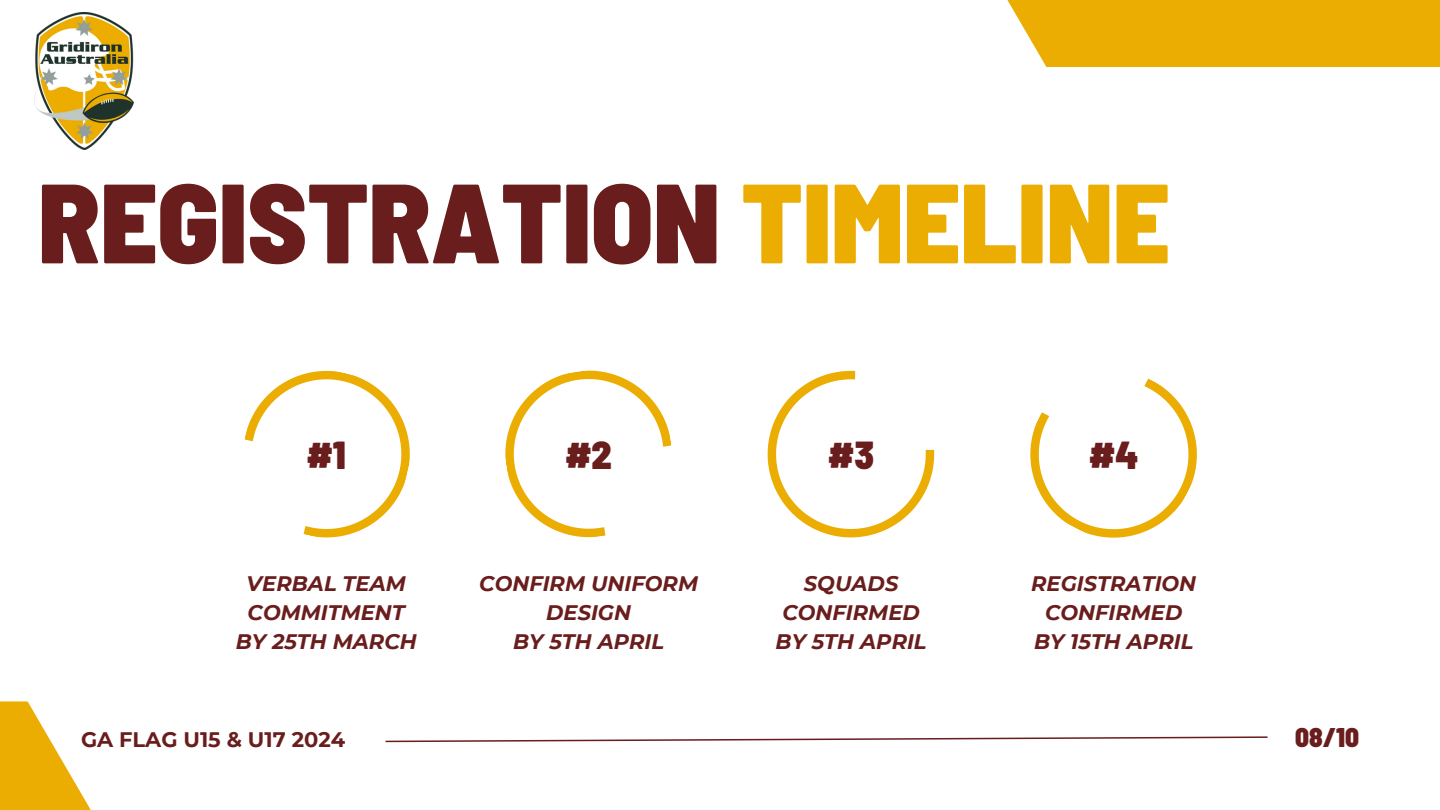
<style>
.page{position:relative;width:1440px;height:810px;background:#fff}
.page>*{position:absolute;margin:0;border:0;box-sizing:border-box;transform-origin:0 0}
.t1{font:900 semi-condensed 112.5px "Barlow";color:#691d1c}
.t2{font:900 semi-condensed 39px "Barlow";color:#691d1c}
.t3{font:900 semi-condensed 27px "Barlow";color:#691d1c}
.t4{font:italic 700 21px/29.2px "Montserrat";color:#691d1c;text-align:center}
.t5{font:700 21px "Montserrat";color:#691d1c}
.s1{color:#ebad01}
</style>
<div class="page">
<svg style="left:385px;top:736px;width:883px;height:7px"></svg>
<svg style="left:767px;top:370px;width:168px;height:168px"></svg>
<svg style="left:1030px;top:378px;width:167px;height:160px"></svg>
<svg style="left:505px;top:370px;width:167px;height:168px"></svg>
<svg style="left:244px;top:370px;width:166px;height:168px"></svg>
<svg style="left:0;top:701px;width:91px;height:109px;fill:#ebad01"></svg>
<div style="left:964px;top:0;width:476px;height:67px;background:#ebad01"></div>
<img style="left:35px;top:13px;width:99px;height:136px">
<h1 class="t1" style="left:38px;top:151px;width:1133px">REGISTRATION <span class="s1">TIMELINE</span></h1>
<h2 class="t2" style="left:307px;top:430px;width:40px">#1</h2>
<p class="t4" style="left:236px;top:569px;width:182px">VERBAL TEAM<br>COMMITMENT<br>BY 25TH MARCH</p>
<h2 class="t2" style="left:566px;top:430px;width:48px">#2</h2>
<h2 class="t2" style="left:828px;top:430px;width:47px">#3</h2>
<h2 class="t2" style="left:1089px;top:430px;width:50px">#4</h2>
<p class="t4" style="left:479px;top:569px;width:220px">CONFIRM UNIFORM<br>DESIGN<br>BY 5TH APRIL</p>
<p class="t4" style="left:776px;top:569px;width:153px">SQUADS<br>CONFIRMED<br>BY 5TH APRIL</p>
<p class="t4" style="left:1031px;top:569px;width:167px">REGISTRATION<br>CONFIRMED<br>BY 15TH APRIL</p>
<p class="t5" style="left:81px;top:727px;width:266px">GA FLAG U15 &amp; U17 2024</p>
<p class="t3" style="left:1295px;top:720px;width:65px">08/10</p>
</div>
